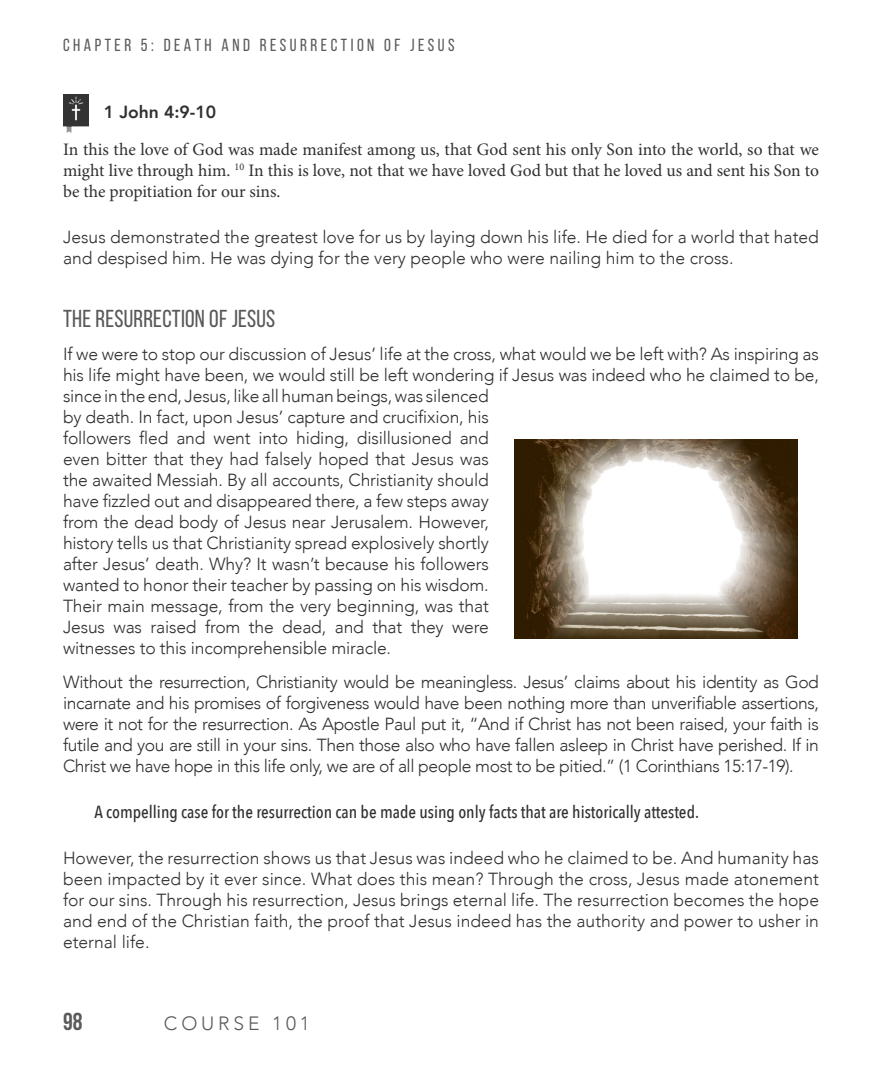
<style>
.page{position:relative;width:882px;height:1071px;background:#fff}
.page>*{position:absolute;margin:0;border:0;box-sizing:border-box;transform-origin:0 0}
.t1{font:24.5px "Bebas Neue";letter-spacing:.01em;color:#595959}
.t2{font:700 24.5px "Bebas Neue";color:#595a59}
.t3{font:300 19.25px "Avenir";letter-spacing:.2em;color:#595a59}
.Body_Text{font:300 17.5px/21px "Avenir";letter-spacing:-.01em;color:#312f30}
.Bible_Passage__Long{font:17.5px/21px "Minion Pro";letter-spacing:-.005em;color:#312f30;text-align:justify}
.Emphasis{font:500 17.5px "Avenir Next Condensed";color:#312f30}
.t4{font:17.5px "Bebas Neue";letter-spacing:.2em;color:#595a59}
.Bible_Reference__Sho{font:800 17.5px "Avenir";color:#312f30}
</style>
<div class="page">
<img style="left:63px;top:94px;width:25px;height:39px">
<img style="left:514px;top:440px;width:284px;height:198px">
<p class="t4" style="left:63px;top:35px;width:393px">CHAPTER 5: DEATH AND RESURRECTION OF JESUS</p>
<p class="Bible_Reference__Sho" style="left:104px;top:98px;width:114px">1 John 4:9-10</p>
<p class="Bible_Passage__Long" style="left:63px;top:139px;width:758px">In this the love of God was made manifest among us, that God sent his only Son into the world, so that we might live through him. <sup>10</sup> In this is love, not that we have loved God but that he loved us and sent his Son to be the propitiation for our sins.</p>
<p class="Body_Text" style="left:63px;top:226px;width:757px">Jesus demonstrated the greatest love for us by laying down his life. He died for a world that hated and despised him. He was dying for the very people who were nailing him to the cross.</p>
<p class="t1" style="left:63px;top:305px;width:214px">THE RESURRECTION OF JESUS</p>
<p class="Body_Text" style="left:63px;top:344px;width:758px">If we were to stop our discussion of Jesus’ life at the cross, what would we be left with? As inspiring as his life might have been, we would still be left wondering if Jesus was indeed who he claimed to be, since in the end, Jesus, like all human beings, was silenced<br>by death. In fact, upon Jesus’ capture and crucifixion, his<br>followers fled and went into hiding, disillusioned and<br>even bitter that they had falsely hoped that Jesus was<br>the awaited Messiah. By all accounts, Christianity should<br>have fizzled out and disappeared there, a few steps away<br>from the dead body of Jesus near Jerusalem. However,<br>history tells us that Christianity spread explosively shortly<br>after Jesus’ death. Why? It wasn’t because his followers<br>wanted to honor their teacher by passing on his wisdom.<br>Their main message, from the very beginning, was that<br>Jesus was raised from the dead, and that they were<br>witnesses to this incomprehensible miracle.</p>
<p class="Body_Text" style="left:63px;top:672px;width:758px;text-align:justify">Without the resurrection, Christianity would be meaningless. Jesus’ claims about his identity as God incarnate and his promises of forgiveness would have been nothing more than unverifiable assertions, were it not for the resurrection. As Apostle Paul put it, “And if Christ has not been raised, your faith is futile and you are still in your sins. Then those also who have fallen asleep in Christ have perished. If in Christ we have hope in this life only, we are of all people most to be pitied.” (1 Corinthians 15:17-19).</p>
<p class="Emphasis" style="left:94px;top:802px;width:606px">A compelling case for the resurrection can be made using only facts that are historically attested.</p>
<p class="Body_Text" style="left:63px;top:848px;width:758px;text-align:justify">However, the resurrection shows us that Jesus was indeed who he claimed to be. And humanity has been impacted by it ever since. What does this mean? Through the cross, Jesus made atonement for our sins. Through his resurrection, Jesus brings eternal life. The resurrection becomes the hope and end of the Christian faith, the proof that Jesus indeed has the authority and power to usher in eternal life.</p>
<h1 class="t2" style="left:63px;top:1008px;width:21px">98</h1>
<p class="t3" style="left:164px;top:1012px;width:147px">COURSE 101</p>
</div>
